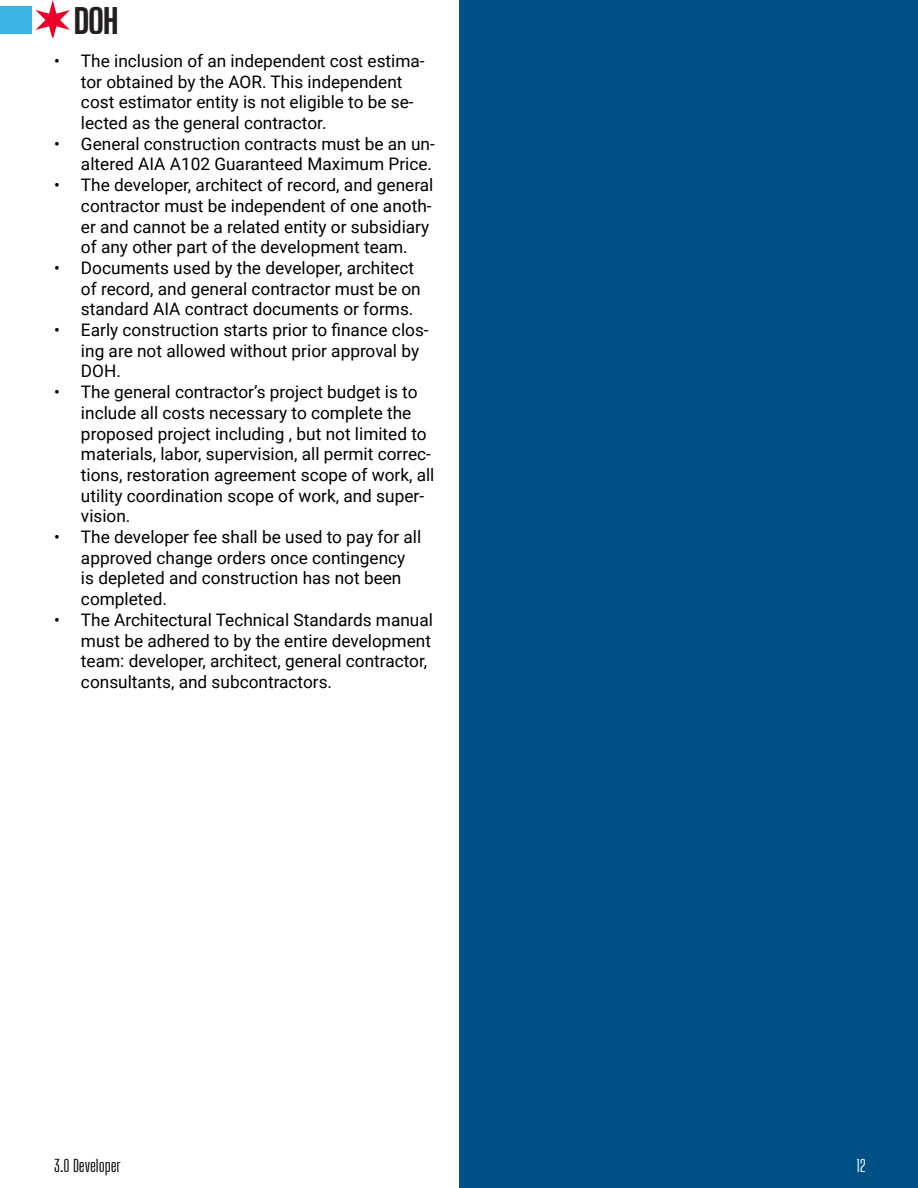
<style>
.page{position:relative;width:918px;height:1188px;background:#fff}
.page>*{position:absolute;margin:0;border:0;box-sizing:border-box;transform-origin:0 0}
.t1{font:800 33.9px "Big Shoulders Display";color:#231f20}
.t2{font:17.25px/20.7px "Roboto";color:#000}
.t3{font:16.5px "Big Shoulders Display";letter-spacing:-.005em;color:#000}
.t4{font:16.5px "Big Shoulders Display";color:#fff}
</style>
<div class="page">
<div style="left:459px;top:0;width:459px;height:1188px;background:#005185"></div>
<svg style="left:35px;top:0;width:35px;height:38px"></svg>
<div style="left:0;top:6px;width:32px;height:28px;background:#3cb4e5"></div>
<h1 class="t1" style="left:73px;top:-3px;width:47px">DOH</h1>
<p class="t2" style="left:81px;top:50px;width:345px;text-indent:-27px">• The inclusion of an independent cost estima&shy;tor obtained by the AOR. This independent cost estimator entity is not eligible to be se&shy;lected as the general contractor.</p>
<p class="t2" style="left:54px;top:133px;width:382px;text-align:right">• General construction contracts must be an un&shy;altered AIA A102 Guaranteed Maximum Price.</p>
<p class="t2" style="left:81px;top:174px;width:354px;text-indent:-27px">• The developer, architect of record, and general contractor must be independent of one anoth&shy;er and cannot be a related entity or subsidiary of any other part of the development team.</p>
<p class="t2" style="left:81px;top:257px;width:341px;text-indent:-27px">• Documents used by the developer, architect of record, and general contractor must be on standard AIA contract documents or forms.</p>
<p class="t2" style="left:81px;top:319px;width:349px;text-indent:-27px">• Early construction starts prior to finance clos&shy;ing are not allowed without prior approval by<br>DOH.</p>
<p class="t2" style="left:81px;top:381px;width:355px;text-indent:-27px">• The general contractor’s project budget is to include all costs necessary to complete the proposed project including , but not limited to materials, labor, supervision, all permit correc&shy;tions, restoration agreement scope of work, all utility coordination scope of work, and super&shy;vision.</p>
<p class="t2" style="left:81px;top:526px;width:342px;text-indent:-27px">• The developer fee shall be used to pay for all approved change orders once contingency is depleted and construction has not been completed.</p>
<p class="t2" style="left:81px;top:609px;width:354px;text-indent:-27px">• The Architectural Technical Standards manual must be adhered to by the entire development team: developer, architect, general contractor, consultants, and subcontractors.</p>
<p class="t3" style="left:54px;top:1155px;width:68px">3.0 Developer</p>
<p class="t4" style="left:857px;top:1155px;width:11px">12</p>
</div>
